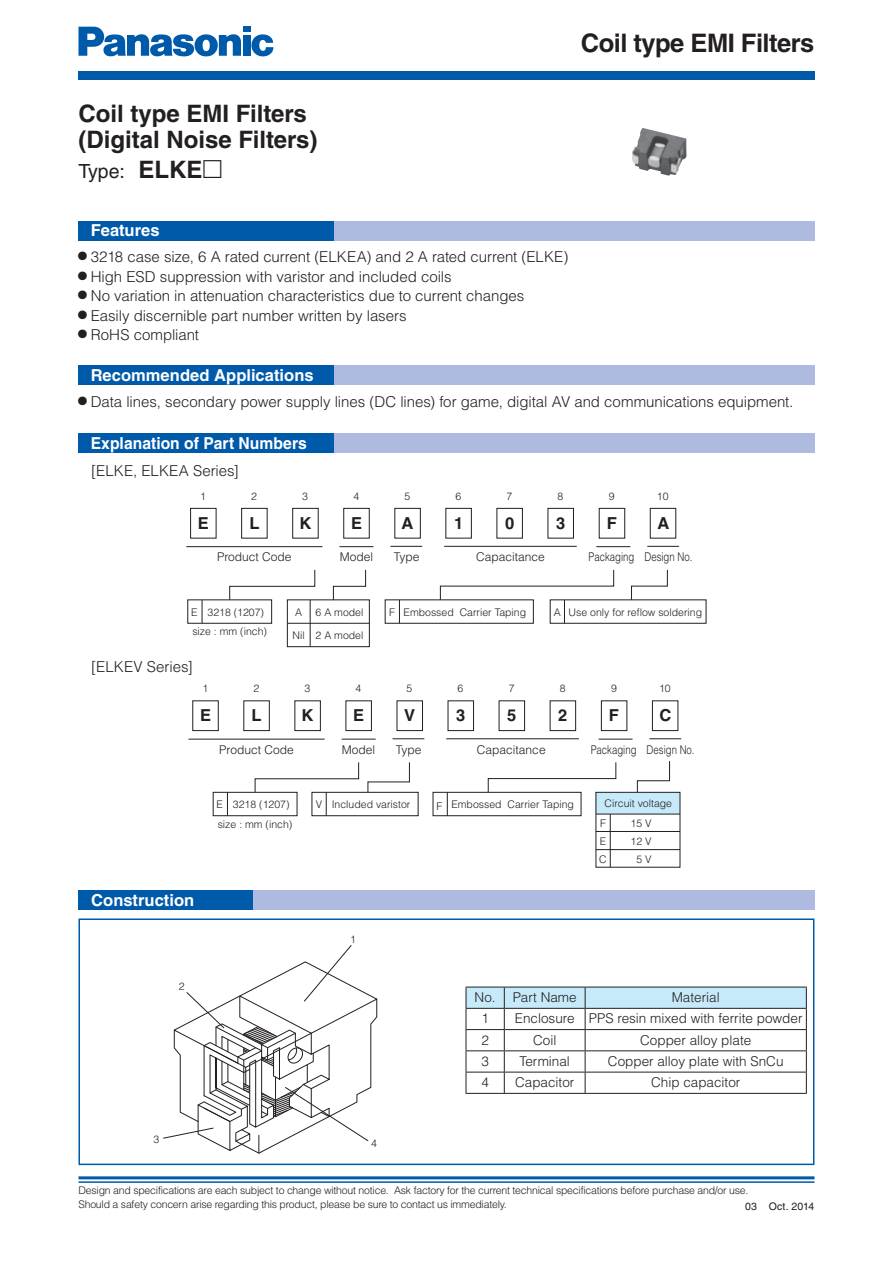
<style>
.page{position:relative;width:893px;height:1263px;background:#fff}
.page>*{position:absolute;margin:0;border:0;box-sizing:border-box;transform-origin:0 0}
.t1{font:700 25.5px "Helvetica LT Std";letter-spacing:-.02em;color:#231f20}
.t2{font:700 24px/25.5px "Helvetica LT Std";color:#231f20}
.t3{font:19.5px "Helvetica LT Std";color:#231f20}
.t4{font:700 16.5px "Helvetica LT Std";letter-spacing:.005em;color:#fff}
.t5{font:700 16.5px "Helvetica LT Std";letter-spacing:.005em;color:#fff;scale:.95 1}
.t6{font:700 16.5px "Helvetica LT Std";color:#231f20}
.t7{font:300 15px "Helvetica LT Std";color:#231f20}
.t8{font:300 13.5px "Helvetica LT Std";color:#231f20}
.t9{font:300 12px "Helvetica LT Std";color:#231f20}
.t10{font:300 12px "Helvetica LT Std";color:#231f20;scale:.8 1}
.t11{font:300 10.5px/17.7px "Helvetica LT Std";letter-spacing:-.02em;color:#231f20}
.t12{font:300 10.5px/19.4px "Helvetica LT Std";color:#231f20}
.t13{font:10.5px "Helvetica LT Std";letter-spacing:.02em;color:#231f20}
.s1{font-weight:700;font-size:24px}
</style>
<div class="page">
<hr style="left:78px;top:1176px;width:736px;height:3px;background:#005aaa">
<hr style="left:78px;top:1181px;width:736px;height:2px;background:#005aaa">
<div style="left:78px;top:71px;width:736px;height:9px;background:#005aaa"></div>
<svg style="left:78px;top:27px;width:163px;height:30px"></svg>
<div style="left:242px;top:35px;width:8px;height:21px;background:#005aaa"></div>
<div style="left:242px;top:27px;width:8px;height:5px;background:#005aaa"></div>
<svg style="left:251px;top:34px;width:22px;height:22px"></svg>
<div style="left:78px;top:919px;width:736px;height:246px;border:2px solid #005aaa"></div>
<svg style="left:186px;top:508px;width:490px;height:39px"></svg>
<hr style="left:339px;top:546px;width:34px;height:1px;background:#231f20">
<div style="left:187px;top:599px;width:85px;height:25px;border:1px solid #231f20"></div>
<svg style="left:201px;top:569px;width:169px;height:78px"></svg>
<hr style="left:310px;top:600px;width:1px;height:47px;background:#231f20">
<hr style="left:390px;top:546px;width:32px;height:1px;background:#231f20">
<hr style="left:596px;top:546px;width:34px;height:1px;background:#231f20">
<hr style="left:647px;top:546px;width:32px;height:1px;background:#231f20">
<div style="left:385px;top:599px;width:148px;height:25px;border:1px solid #231f20"></div>
<svg style="left:399px;top:600px;width:1px;height:23px"></svg>
<svg style="left:439px;top:569px;width:267px;height:55px"></svg>
<hr style="left:444px;top:546px;width:132px;height:1px;background:#231f20">
<hr style="left:287px;top:623px;width:82px;height:1px;background:#231f20">
<hr style="left:649px;top:738px;width:32px;height:1px;background:#231f20">
<svg style="left:188px;top:700px;width:492px;height:168px"></svg>
<svg style="left:163px;top:945px;width:215px;height:209px"></svg>
<img style="left:632px;top:128px;width:54px;height:48px">
<div style="left:78px;top:434px;width:736px;height:19px;background:#aebadf"></div>
<div style="left:78px;top:434px;width:255px;height:19px;background:#005aaa"></div>
<div style="left:78px;top:221px;width:736px;height:19px;background:#aebadf"></div>
<div style="left:78px;top:366px;width:736px;height:19px;background:#aebadf"></div>
<div style="left:78px;top:221px;width:255px;height:19px;background:#005aaa"></div>
<div style="left:78px;top:366px;width:255px;height:19px;background:#005aaa"></div>
<svg style="left:465px;top:987px;width:342px;height:106px"></svg>
<hr style="left:465px;top:1093px;width:341px;height:1px;background:#231f20">
<div style="left:78px;top:891px;width:736px;height:19px;background:#aebadf"></div>
<div style="left:78px;top:891px;width:175px;height:19px;background:#005aaa"></div>
<h1 class="t1" style="left:581px;top:34px;width:235px">Coil type EMI Filters</h1>
<h2 class="t2" style="left:78px;top:104px;width:240px">Coil type EMI Filters (Digital Noise Filters)</h2>
<h3 class="t3" style="left:78px;top:164px;width:146px">Type: <span class="s1">ELKE</span>□</h3>
<p class="t4" style="left:91px;top:224px;width:70px">Features</p>
<p class="t7" style="left:78px;top:252px;width:492px">● 3218 case size, 6 A rated current (ELKEA) and 2 A rated current (ELKE)</p>
<p class="t7" style="left:78px;top:271px;width:375px">● High ESD suppression with varistor and included coils</p>
<p class="t7" style="left:78px;top:291px;width:448px">● No variation in attenuation characteristics due to current changes</p>
<p class="t7" style="left:78px;top:310px;width:330px">● Easily discernible part number written by lasers</p>
<p class="t7" style="left:78px;top:330px;width:123px">● RoHS compliant</p>
<p class="t4" style="left:91px;top:369px;width:224px">Recommended Applications</p>
<p class="t7" style="left:78px;top:396px;width:717px">● Data lines, secondary power supply lines (DC lines) for game, digital AV and communications equipment.</p>
<p class="t5" style="left:91px;top:437px;width:229px">Explanation of Part Numbers</p>
<p class="t7" style="left:91px;top:465px;width:149px">[ELKE, ELKEA Series]</p>
<p class="t11" style="left:200px;top:489px;width:7px">1</p>
<p class="t6" style="left:198px;top:514px;width:13px">E</p>
<p class="t11" style="left:251px;top:489px;width:7px">2</p>
<p class="t6" style="left:249px;top:514px;width:12px">L</p>
<p class="t11" style="left:302px;top:489px;width:7px">3</p>
<p class="t6" style="left:299px;top:514px;width:13px">K</p>
<p class="t11" style="left:353px;top:489px;width:7px">4</p>
<p class="t6" style="left:351px;top:514px;width:13px">E</p>
<p class="t11" style="left:404px;top:489px;width:7px">5</p>
<p class="t6" style="left:401px;top:514px;width:13px">A</p>
<p class="t11" style="left:455px;top:489px;width:7px">6</p>
<p class="t6" style="left:454px;top:514px;width:11px">1</p>
<p class="t11" style="left:506px;top:489px;width:7px">7</p>
<p class="t6" style="left:505px;top:514px;width:11px">0</p>
<p class="t11" style="left:557px;top:489px;width:7px">8</p>
<p class="t11" style="left:609px;top:489px;width:7px">9</p>
<p class="t11" style="left:657px;top:489px;width:13px">10</p>
<p class="t6" style="left:606px;top:514px;width:12px">F</p>
<p class="t6" style="left:657px;top:514px;width:13px">A</p>
<p class="t6" style="left:556px;top:514px;width:11px">3</p>
<p class="t9" style="left:217px;top:553px;width:76px">Product Code</p>
<p class="t9" style="left:340px;top:553px;width:35px">Model</p>
<p class="t9" style="left:393px;top:553px;width:27px">Type</p>
<p class="t9" style="left:476px;top:553px;width:70px">Capacitance</p>
<p class="t10" style="left:588px;top:553px;width:131px">Packaging Design No.</p>
<p class="t12" style="left:191px;top:604px;width:77px">E 3218 (1207) size : mm (inch)</p>
<p class="t11" style="left:295px;top:605px;width:9px">A</p>
<p class="t11" style="left:553px;top:605px;width:9px">A</p>
<p class="t12" style="left:389px;top:604px;width:138px">F Embossed Carrier Taping</p>
<p class="t12" style="left:568px;top:604px;width:135px">Use only for reflow soldering</p>
<p class="t11" style="left:315px;top:605px;width:49px">6 A model</p>
<p class="t12" style="left:292px;top:627px;width:72px">Nil 2 A model</p>
<p class="t7" style="left:91px;top:662px;width:103px">[ELKEV Series]</p>
<p class="t11" style="left:202px;top:681px;width:7px">1</p>
<p class="t6" style="left:200px;top:706px;width:13px">E</p>
<p class="t11" style="left:253px;top:681px;width:7px">2</p>
<p class="t6" style="left:251px;top:706px;width:12px">L</p>
<p class="t11" style="left:304px;top:681px;width:7px">3</p>
<p class="t6" style="left:301px;top:706px;width:13px">K</p>
<p class="t11" style="left:355px;top:681px;width:7px">4</p>
<p class="t6" style="left:353px;top:706px;width:13px">E</p>
<p class="t11" style="left:406px;top:681px;width:7px">5</p>
<p class="t6" style="left:404px;top:706px;width:13px">V</p>
<p class="t11" style="left:457px;top:681px;width:7px">6</p>
<p class="t6" style="left:456px;top:706px;width:11px">3</p>
<p class="t11" style="left:508px;top:681px;width:7px">7</p>
<p class="t6" style="left:507px;top:706px;width:11px">5</p>
<p class="t9" style="left:219px;top:745px;width:76px">Product Code</p>
<p class="t9" style="left:342px;top:745px;width:35px">Model</p>
<p class="t9" style="left:396px;top:745px;width:27px">Type</p>
<p class="t9" style="left:477px;top:745px;width:70px">Capacitance</p>
<p class="t11" style="left:559px;top:681px;width:7px">8</p>
<p class="t11" style="left:611px;top:681px;width:7px">9</p>
<p class="t11" style="left:659px;top:681px;width:13px">10</p>
<p class="t6" style="left:609px;top:706px;width:12px">F</p>
<p class="t6" style="left:659px;top:706px;width:13px">C</p>
<p class="t6" style="left:558px;top:706px;width:11px">2</p>
<p class="t10" style="left:590px;top:745px;width:131px">Packaging Design No.</p>
<p class="t12" style="left:217px;top:796px;width:74px">E 3218 (1207)</p>
<p class="t12" style="left:436px;top:796px;width:139px">F Embossed Carrier Taping</p>
<p class="t12" style="left:604px;top:795px;width:69px">Circuit voltage</p>
<p class="t12" style="left:218px;top:815px;width:76px">size : mm (inch)</p>
<p class="t11" style="left:316px;top:797px;width:8px">V</p>
<p class="t12" style="left:331px;top:796px;width:80px">Included varistor</p>
<p class="t11" style="left:599px;top:816px;width:9px;text-align:justify">F E C</p>
<p class="t11" style="left:630px;top:816px;width:23px;text-align:center">15 V<br>12 V<br>5 V</p>
<p class="t4" style="left:91px;top:894px;width:105px">Construction</p>
<p class="t11" style="left:179px;top:979px;width:7px">2</p>
<p class="t11" style="left:153px;top:1132px;width:7px">3</p>
<p class="t11" style="left:350px;top:932px;width:7px">1</p>
<p class="t11" style="left:371px;top:1136px;width:7px">4</p>
<p class="t8" style="left:474px;top:993px;width:104px">No. Part Name</p>
<p class="t8" style="left:671px;top:993px;width:50px">Material</p>
<p class="t8" style="left:481px;top:1014px;width:9px">1</p>
<p class="t8" style="left:515px;top:1014px;width:289px">Enclosure PPS resin mixed with ferrite powder</p>
<p class="t8" style="left:481px;top:1035px;width:9px">2</p>
<p class="t8" style="left:533px;top:1035px;width:25px">Coil</p>
<p class="t8" style="left:640px;top:1035px;width:113px">Copper alloy plate</p>
<p class="t8" style="left:481px;top:1056px;width:9px">3</p>
<p class="t8" style="left:519px;top:1056px;width:52px">Terminal</p>
<p class="t8" style="left:608px;top:1056px;width:177px">Copper alloy plate with SnCu</p>
<p class="t8" style="left:481px;top:1078px;width:9px">4</p>
<p class="t8" style="left:515px;top:1078px;width:61px">Capacitor</p>
<p class="t8" style="left:651px;top:1078px;width:91px">Chip capacitor</p>
<p class="t11" style="left:78px;top:1185px;width:671px;line-height:13.5px">Design and specifications are each subject to change without notice. Ask factory for the current technical specifications before purchase and/or use.<br>Should a safety concern arise regarding this product, please be sure to contact us immediately.</p>
<p class="t13" style="left:745px;top:1202px;width:71px">03 Oct. 2014</p>
</div>
